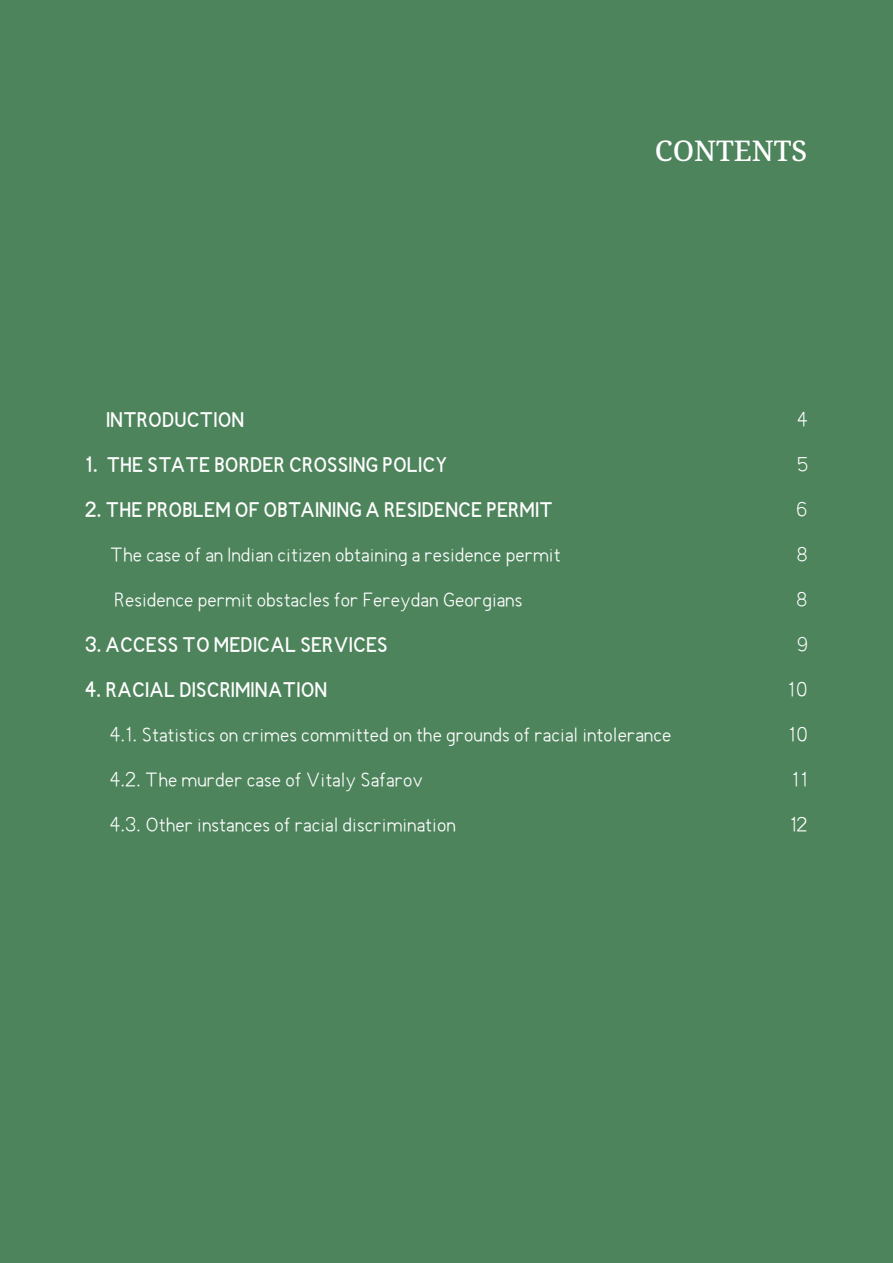
<style>
.page{position:relative;width:893px;height:1263px;background:#4d845c}
.page>*{position:absolute;margin:0;border:0;box-sizing:border-box;transform-origin:0 0}
.t1{font:500 28.5px "Noto Serif Georgian";color:#fff}
.t2{font:21px "BPG Nino Mtavruli";color:#fff}
.t3{font:700 21px "BPG Nino Mtavruli";color:#fff}
</style>
<div class="page">
<h1 class="t1" style="left:655px;top:131px;width:154px">CONTENTS</h1>
<p class="t3" style="left:106px;top:411px;width:140px">INTRODUCTION</p>
<p class="t2" style="left:797px;top:411px;width:12px">4</p>
<p class="t3" style="left:86px;top:456px;width:363px">1. THE STATE BORDER CROSSING POLICY</p>
<p class="t2" style="left:798px;top:456px;width:12px">5</p>
<p class="t3" style="left:86px;top:501px;width:469px">2. THE PROBLEM OF OBTAINING A RESIDENCE PERMIT</p>
<p class="t2" style="left:797px;top:501px;width:12px">6</p>
<p class="t2" style="left:110px;top:546px;width:452px">The case of an Indian citizen obtaining a residence permit</p>
<p class="t2" style="left:797px;top:546px;width:12px">8</p>
<p class="t2" style="left:114px;top:591px;width:410px">Residence permit obstacles for Fereydan Georgians</p>
<p class="t2" style="left:797px;top:591px;width:12px">8</p>
<p class="t3" style="left:86px;top:636px;width:304px">3. ACCESS TO MEDICAL SERVICES</p>
<p class="t2" style="left:797px;top:636px;width:12px">9</p>
<p class="t3" style="left:85px;top:681px;width:243px">4. RACIAL DISCRIMINATION</p>
<p class="t2" style="left:788px;top:681px;width:20px">10</p>
<p class="t2" style="left:110px;top:726px;width:563px">4.1. Statistics on crimes committed on the grounds of racial intolerance</p>
<p class="t2" style="left:789px;top:726px;width:20px">10</p>
<p class="t2" style="left:110px;top:771px;width:314px">4.2. The murder case of Vitaly Safarov</p>
<p class="t2" style="left:792px;top:771px;width:17px">11</p>
<p class="t2" style="left:110px;top:816px;width:347px">4.3. Other instances of racial discrimination</p>
<p class="t2" style="left:790px;top:816px;width:18px">12</p>
</div>
